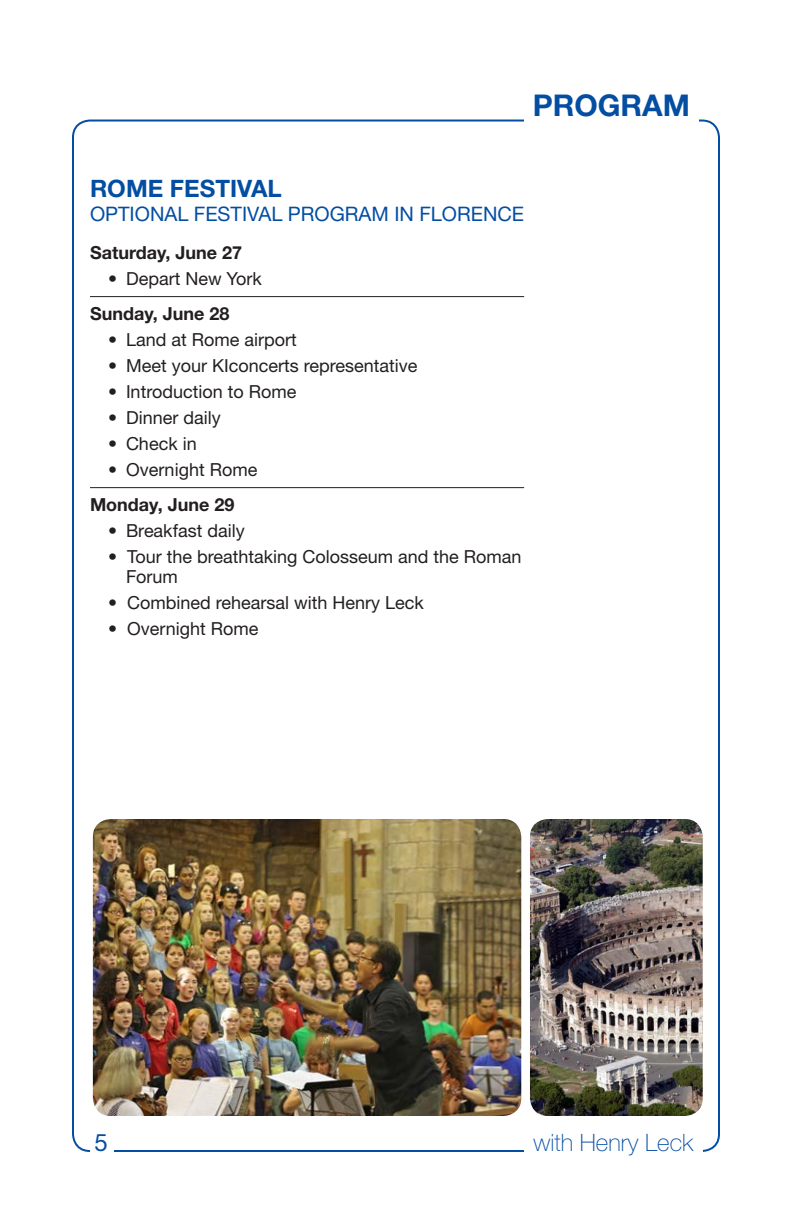
<style>
.page{position:relative;width:792px;height:1224px;background:#fff}
.page>*{position:absolute;margin:0;border:0;box-sizing:border-box;transform-origin:0 0}
.t1{font:700 30px "Helvetica Neue LT Std";color:#034ea2}
.t2{font:100 24px "Helvetica Neue LT Std";color:#034ea2}
.program_subhead{font:700 24px "Helvetica Neue LT Std";color:#034ea2}
.t3{font:24px "Helvetica Neue LT Std";color:#034ea2}
.program_subhead-2{font:20px "Helvetica Neue LT Std";color:#034ea2}
.program_bullets{font:18px/20px "Helvetica Neue LT Std";color:#231f20}
.dates_-_program{font:700 18px "Helvetica Neue LT Std";color:#231f20}
.program_copy{font:18px "Helvetica Neue LT Std";color:#231f20}
</style>
<div class="page">
<hr style="left:90px;top:296px;width:434px;height:1px;background:#231f20">
<hr style="left:90px;top:487px;width:434px;height:1px;background:#231f20">
<img style="left:93px;top:819px;width:428px;height:297px">
<img style="left:530px;top:819px;width:173px;height:297px">
<p class="t1" style="left:533px;top:87px;width:159px">PROGRAM</p>
<p class="program_subhead" style="left:90px;top:174px;width:193px">ROME FESTIVAL</p>
<p class="program_subhead-2" style="left:90px;top:202px;width:436px">OPTIONAL FESTIVAL PROGRAM IN FLORENCE</p>
<p class="dates_-_program" style="left:90px;top:242px;width:154px">Saturday, June 27</p>
<p class="program_bullets" style="left:108px;top:268px;width:155px">• Depart New York</p>
<p class="dates_-_program" style="left:90px;top:303px;width:141px">Sunday, June 28</p>
<p class="program_bullets" style="left:108px;top:330px;width:190px">• Land at Rome airport</p>
<p class="program_bullets" style="left:108px;top:356px;width:311px">• Meet your KIconcerts representative</p>
<p class="program_bullets" style="left:108px;top:382px;width:190px">• Introduction to Rome</p>
<p class="program_bullets" style="left:108px;top:408px;width:114px">• Dinner daily</p>
<p class="program_bullets" style="left:108px;top:434px;width:90px">• Check in</p>
<p class="program_bullets" style="left:108px;top:460px;width:151px">• Overnight Rome</p>
<p class="dates_-_program" style="left:90px;top:494px;width:146px">Monday, June 29</p>
<p class="program_copy" style="left:108px;top:520px;width:138px">• Breakfast daily</p>
<p class="program_bullets" style="left:126px;top:547px;width:397px;text-indent:-18px">• Tour the breathtaking Colosseum and the Roman<br>Forum</p>
<p class="program_bullets" style="left:108px;top:593px;width:317px">• Combined rehearsal with Henry Leck</p>
<p class="program_bullets" style="left:108px;top:619px;width:152px">• Overnight Rome</p>
<h2 class="t3" style="left:95px;top:1128px;width:15px">5</h2>
<h2 class="t2" style="left:534px;top:1129px;width:161px">with Henry Leck</h2>
</div>
